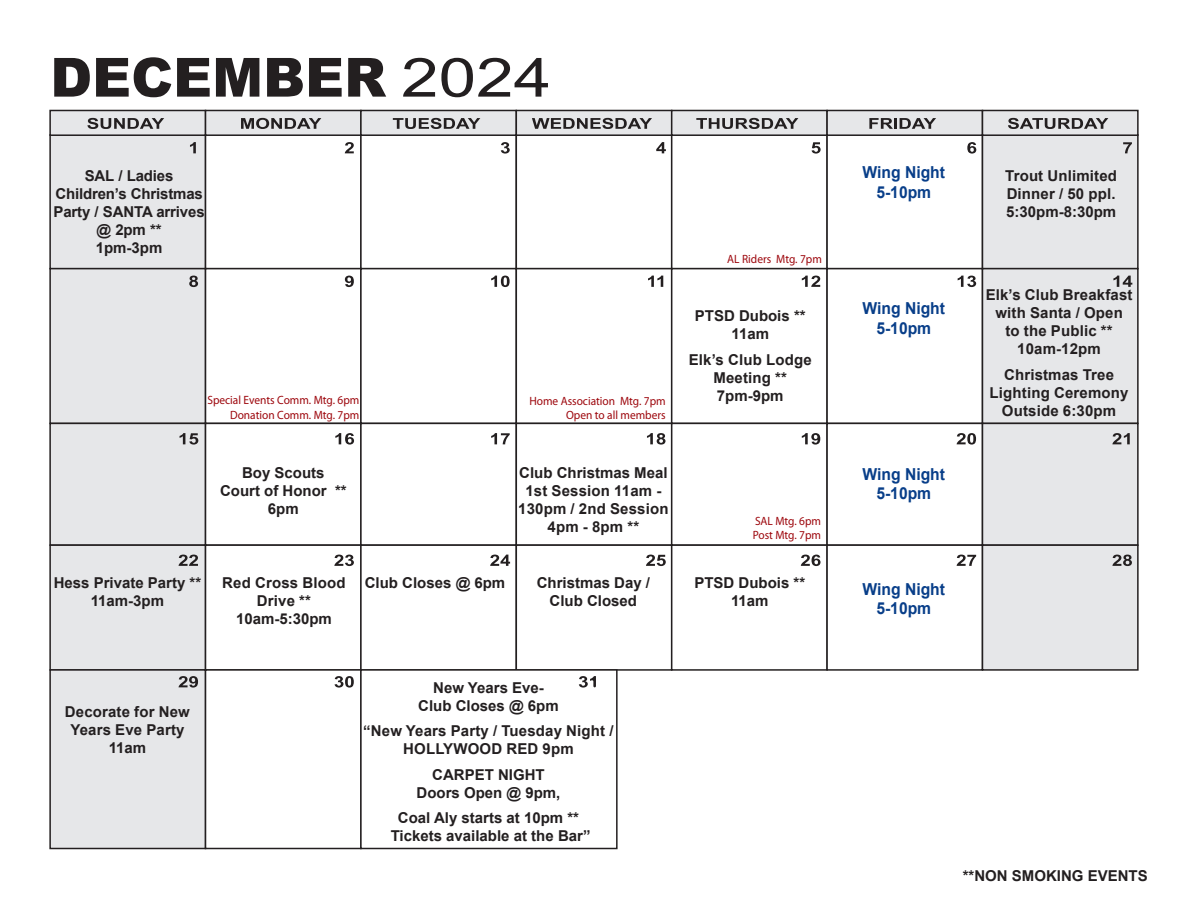
<style>
.page{position:relative;width:1188px;height:918px;background:#fff}
.page>*{position:absolute;margin:0;border:0;box-sizing:border-box;transform-origin:0 0}
.t1{font:900 54px "Arial";color:#231f20}
.t2{font:700 16.5px/19.8px "Arial";color:#083e89;text-align:center;scale:.95 1}
.t3{font:700 15px/18px "Arial";color:#231f20;text-align:center}
.t4{font:12px/14.4px "Myriad Pro";color:#9d070d;text-align:right;scale:.95 1}
.s1{font-weight:400}
</style>
<div class="page">
<div style="left:49px;top:134px;width:157px;height:135px;background:#e6e7e9"></div>
<div style="left:205px;top:134px;width:157px;height:135px;background:#fff"></div>
<div style="left:826px;top:134px;width:157px;height:135px;background:#fff;border:2px solid #231f20"></div>
<div style="left:982px;top:134px;width:157px;height:135px;background:#e6e7e9;border:2px solid #231f20"></div>
<div style="left:49px;top:268px;width:157px;height:156px;background:#e6e7e9;border:2px solid #231f20"></div>
<div style="left:205px;top:268px;width:157px;height:156px;background:#fff;border:2px solid #231f20"></div>
<div style="left:360px;top:268px;width:157px;height:156px;background:#fff;border:2px solid #231f20"></div>
<div style="left:516px;top:268px;width:156px;height:156px;background:#fff;border:2px solid #231f20"></div>
<div style="left:671px;top:268px;width:157px;height:156px;background:#fff;border:2px solid #231f20"></div>
<div style="left:826px;top:268px;width:157px;height:156px;background:#fff;border:2px solid #231f20"></div>
<div style="left:982px;top:268px;width:157px;height:156px;background:#e6e7e9;border:2px solid #231f20"></div>
<div style="left:49px;top:423px;width:157px;height:123px;background:#e6e7e9;border:2px solid #231f20"></div>
<div style="left:205px;top:423px;width:157px;height:123px;background:#fff;border:2px solid #231f20"></div>
<div style="left:360px;top:423px;width:157px;height:123px;background:#fff;border:2px solid #231f20"></div>
<div style="left:516px;top:423px;width:156px;height:123px;background:#fff;border:2px solid #231f20"></div>
<div style="left:671px;top:423px;width:157px;height:123px;background:#fff;border:2px solid #231f20"></div>
<div style="left:826px;top:423px;width:157px;height:123px;background:#fff;border:2px solid #231f20"></div>
<div style="left:982px;top:423px;width:157px;height:123px;background:#e6e7e9;border:2px solid #231f20"></div>
<div style="left:49px;top:544px;width:157px;height:127px;background:#e6e7e9;border:2px solid #231f20"></div>
<div style="left:205px;top:544px;width:157px;height:127px;background:#fff;border:2px solid #231f20"></div>
<div style="left:360px;top:544px;width:157px;height:127px;background:#fff;border:2px solid #231f20"></div>
<div style="left:516px;top:544px;width:156px;height:127px;background:#fff;border:2px solid #231f20"></div>
<div style="left:671px;top:544px;width:157px;height:127px;background:#fff;border:2px solid #231f20"></div>
<div style="left:826px;top:544px;width:157px;height:127px;background:#fff;border:2px solid #231f20"></div>
<div style="left:982px;top:544px;width:157px;height:127px;background:#e6e7e9;border:2px solid #231f20"></div>
<div style="left:49px;top:669px;width:157px;height:180px;background:#e6e7e9;border:2px solid #231f20"></div>
<div style="left:205px;top:669px;width:157px;height:180px;background:#fff;border:2px solid #231f20"></div>
<div style="left:360px;top:669px;width:258px;height:180px;background:#fff;border:2px solid #231f20"></div>
<div style="left:49px;top:110px;width:157px;height:26px;background:#e6e7e9;border:2px solid #231f20"></div>
<div style="left:205px;top:110px;width:157px;height:26px;background:#e6e7e9;border:2px solid #231f20"></div>
<div style="left:360px;top:110px;width:157px;height:26px;background:#e6e7e9;border:2px solid #231f20"></div>
<div style="left:516px;top:110px;width:156px;height:26px;background:#e6e7e9;border:2px solid #231f20"></div>
<div style="left:671px;top:110px;width:157px;height:26px;background:#e6e7e9;border:2px solid #231f20"></div>
<div style="left:826px;top:110px;width:157px;height:26px;background:#e6e7e9;border:2px solid #231f20"></div>
<div style="left:982px;top:110px;width:157px;height:26px;background:#e6e7e9;border:2px solid #231f20"></div>
<svg style="left:190px;top:142px;width:6px;height:11px"></svg>
<svg style="left:345px;top:142px;width:9px;height:11px"></svg>
<svg style="left:501px;top:142px;width:9px;height:12px"></svg>
<svg style="left:656px;top:142px;width:10px;height:11px"></svg>
<svg style="left:812px;top:142px;width:9px;height:12px"></svg>
<svg style="left:967px;top:142px;width:9px;height:12px"></svg>
<svg style="left:1123px;top:142px;width:9px;height:11px"></svg>
<svg style="left:189px;top:276px;width:9px;height:11px"></svg>
<svg style="left:345px;top:276px;width:9px;height:11px"></svg>
<svg style="left:491px;top:276px;width:19px;height:11px"></svg>
<svg style="left:648px;top:276px;width:15px;height:11px"></svg>
<svg style="left:802px;top:276px;width:18px;height:11px"></svg>
<svg style="left:958px;top:276px;width:18px;height:11px"></svg>
<svg style="left:1113px;top:276px;width:19px;height:11px"></svg>
<svg style="left:180px;top:433px;width:18px;height:12px"></svg>
<svg style="left:335px;top:433px;width:19px;height:12px"></svg>
<svg style="left:491px;top:433px;width:19px;height:11px"></svg>
<svg style="left:647px;top:433px;width:18px;height:12px"></svg>
<svg style="left:802px;top:433px;width:18px;height:12px"></svg>
<svg style="left:957px;top:433px;width:19px;height:12px"></svg>
<svg style="left:1112px;top:433px;width:18px;height:11px"></svg>
<svg style="left:179px;top:555px;width:19px;height:11px"></svg>
<svg style="left:334px;top:555px;width:20px;height:11px"></svg>
<svg style="left:490px;top:555px;width:20px;height:11px"></svg>
<svg style="left:646px;top:555px;width:20px;height:11px"></svg>
<svg style="left:801px;top:555px;width:20px;height:11px"></svg>
<svg style="left:957px;top:555px;width:19px;height:11px"></svg>
<svg style="left:1112px;top:555px;width:20px;height:11px"></svg>
<svg style="left:179px;top:676px;width:19px;height:12px"></svg>
<svg style="left:335px;top:676px;width:19px;height:12px"></svg>
<svg style="left:579px;top:676px;width:17px;height:12px"></svg>
<svg style="left:87px;top:118px;width:77px;height:11px"></svg>
<svg style="left:241px;top:118px;width:80px;height:11px"></svg>
<svg style="left:393px;top:118px;width:87px;height:11px"></svg>
<svg style="left:532px;top:118px;width:120px;height:11px"></svg>
<svg style="left:696px;top:118px;width:102px;height:11px"></svg>
<svg style="left:869px;top:118px;width:67px;height:11px"></svg>
<svg style="left:1008px;top:118px;width:100px;height:11px"></svg>
<h1 class="t1" style="left:50px;top:38px;width:503px">DECEMBER <span class="s1">2024</span></h1>
<p class="t2" style="left:863px;top:163px;width:88px">Wing Night<br>5-10pm</p>
<p class="t3" style="left:54px;top:167px;width:153px">SAL / Ladies<br>Children’s Christmas<br>Party / SANTA arrives @ 2pm **<br>1pm-3pm</p>
<p class="t3" style="left:1005px;top:167px;width:113px;text-align:justify">Trout Unlimited Dinner / 50 ppl.<br>5:30pm-8:30pm</p>
<p class="t4" style="left:727px;top:252px;width:101px">AL Riders Mtg. 7pm</p>
<p class="t4" style="left:207px;top:393px;width:162px">Special Events Comm. Mtg. 6pm<br>Donation Comm. Mtg. 7pm</p>
<p class="t4" style="left:529px;top:393px;width:145px">Home Association Mtg. 7pm<br>Open to all members</p>
<p class="t3" style="left:220px;top:464px;width:128px">Boy Scouts<br>Court of Honor **<br>6pm</p>
<p class="t3" style="left:518px;top:464px;width:152px">Club Christmas Meal<br>1st Session 11am -<br>130pm / 2nd Session<br>4pm - 8pm **</p>
<p class="t3" style="left:695px;top:308px;width:112px">PTSD Dubois **<br>11am</p>
<p class="t3" style="left:689px;top:351px;width:124px">Elk’s Club Lodge<br>Meeting **<br>7pm-9pm</p>
<p class="t4" style="left:753px;top:514px;width:74px;text-align:left">SAL Mtg. 6pm<br>Post Mtg. 7pm</p>
<p class="t3" style="left:54px;top:574px;width:149px">Hess Private Party **<br>11am-3pm</p>
<p class="t3" style="left:222px;top:574px;width:125px">Red Cross Blood<br>Drive **<br>10am-5:30pm</p>
<p class="t3" style="left:365px;top:574px;width:142px">Club Closes @ 6pm</p>
<p class="t3" style="left:537px;top:574px;width:115px">Christmas Day /<br>Club Closed</p>
<p class="t3" style="left:694px;top:574px;width:112px">PTSD Dubois **<br>11am</p>
<p class="t3" style="left:65px;top:703px;width:127px">Decorate for New<br>Years Eve Party<br>11am</p>
<p class="t3" style="left:418px;top:679px;width:142px">New Years Eve-<br>Club Closes @ 6pm</p>
<p class="t3" style="left:363px;top:723px;width:252px">“New Years Party / Tuesday Night /<br>HOLLYWOOD RED 9pm</p>
<p class="t3" style="left:417px;top:766px;width:145px">CARPET NIGHT<br>Doors Open @ 9pm,</p>
<p class="t3" style="left:391px;top:810px;width:201px">Coal Aly starts at 10pm **<br>Tickets available at the Bar”</p>
<p class="t2" style="left:863px;top:299px;width:88px">Wing Night<br>5-10pm</p>
<p class="t2" style="left:863px;top:464px;width:88px">Wing Night<br>5-10pm</p>
<p class="t2" style="left:863px;top:579px;width:88px">Wing Night<br>5-10pm</p>
<p class="t3" style="left:986px;top:287px;width:148px">Elk’s Club Breakfast with Santa / Open<br>to the Public **<br>10am-12pm</p>
<p class="t3" style="left:990px;top:366px;width:140px">Christmas Tree<br>Lighting Ceremony<br>Outside 6:30pm</p>
<p class="t3" style="left:963px;top:867px;width:187px">**NON SMOKING EVENTS</p>
</div>
